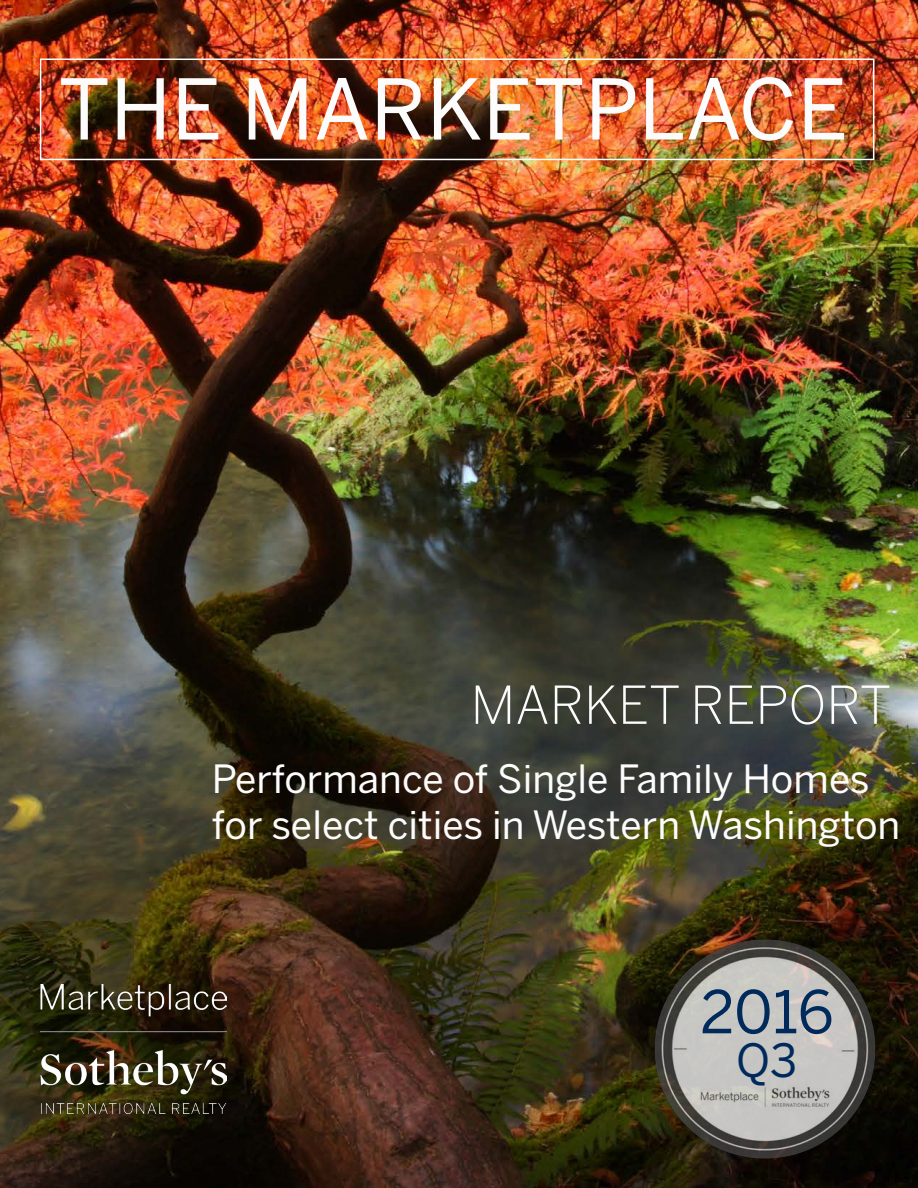
<style>
.page{position:relative;width:918px;height:1188px;background:#fff}
.page>*{position:absolute;margin:0;border:0;box-sizing:border-box;transform-origin:0 0}
.t1{font:82.95px "Benton Sans";color:#fcfcfc}
.t2{font:58.5px "Benton Sans";color:#00295c}
.t3{font:300 51.75px "Benton Sans";color:#fcfcfc}
.t4{font:45.45px "Benton Sans";color:#00295c}
.t5{font:38.7px/46.3px "Benton Sans";color:#fcfcfc}
</style>
<div class="page">
<img style="left:0;top:0;width:918px;height:1188px">
<img style="left:41px;top:984px;width:186px;height:130px">
<div style="left:40px;top:59px;width:834px;height:101px;border:2px solid #fff"></div>
<img style="left:643px;top:927px;width:244px;height:244px">
<p class="t1" style="left:58px;top:60px;width:791px">THE MARKETPLACE</p>
<p class="t3" style="left:471px;top:675px;width:422px">MARKET REPORT</p>
<p class="t5" style="left:212px;top:755px;width:690px">Performance of Single Family Homes for select cities in Western Washington</p>
<p class="t2" style="left:700px;top:977px;width:135px">2016</p>
<p class="t4" style="left:736px;top:1034px;width:63px">Q3</p>
</div>
